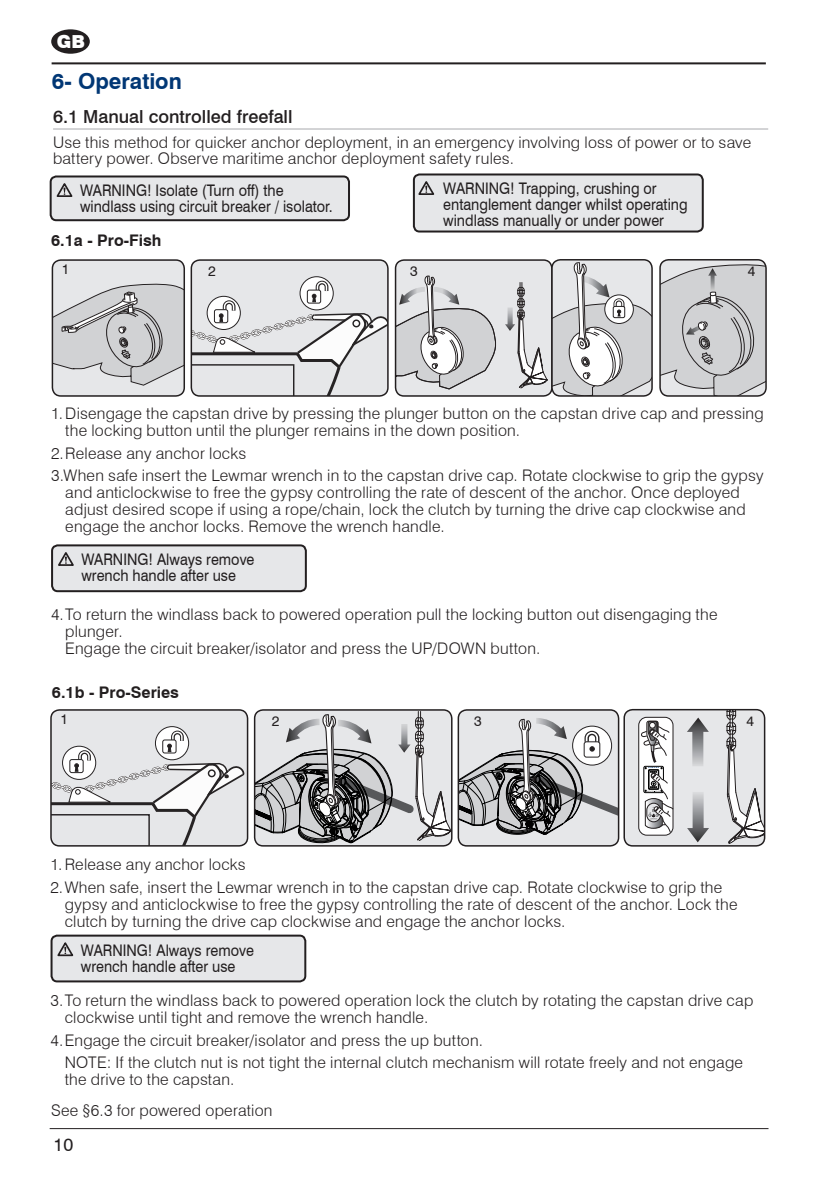
<style>
.page{position:relative;width:840px;height:1191px;background:#fff}
.page>*{position:absolute;margin:0;border:0;box-sizing:border-box;transform-origin:0 0}
.t1{font:700 22px "Swiss 721 BT";color:#013775}
.Section_Sub_Header_G{font:500 18px "Swiss 721 BT";color:#231f20}
.t2{font:18px "Swiss 721 BT";color:#231f20}
.t3{font:900 18px "Swiss 721 BT";color:#fff}
.Body_Text_Bullits{font:300 16px/17px "Swiss 721 BT";letter-spacing:.015em;color:#231f20}
.Warning_text{font:16px/16.4px "Swiss 721 BT";color:#231f20;scale:.9 1}
.Body_Text_Bold{font:300 16px/16px "Swiss 721 BT";letter-spacing:.015em;color:#231f20}
.t4{font:700 16px "Swiss 721 BT";color:#231f20}
.Box_No{font:14px "Swiss 721 BT";color:#231f20}
</style>
<div class="page">
<hr style="left:52px;top:62px;width:713px;height:2px;background:#231f20">
<hr style="left:50px;top:1128px;width:718px;height:1px;background:#231f20">
<div style="left:51px;top:29px;width:39px;height:25px;background:#231f20;border-radius:50%"></div>
<div style="left:413px;top:174px;width:289px;height:57px;background:#e6e7e9;border-radius:6px"></div>
<div style="left:412px;top:173px;width:291px;height:59px;border:2px solid #231f20;border-radius:6px"></div>
<div style="left:52px;top:545px;width:254px;height:46px;background:#e6e7e9;border-radius:6px"></div>
<div style="left:51px;top:544px;width:256px;height:48px;border:2px solid #231f20;border-radius:6px"></div>
<svg style="left:662px;top:260px;width:103px;height:136px;background:#c6c7c9"></svg>
<div style="left:659px;top:259px;width:107px;height:138px;border:2px solid #231f20;border-radius:9px"></div>
<svg style="left:52px;top:260px;width:132px;height:136px;background:#cecfd0"></svg>
<div style="left:52px;top:259px;width:133px;height:138px;border:2px solid #231f20;border-radius:9px"></div>
<hr style="left:53px;top:128px;width:714px;height:1px;background:#a8a9ad">
<div style="left:51px;top:935px;width:254px;height:46px;background:#e6e7e9;border-radius:6px"></div>
<div style="left:50px;top:934px;width:256px;height:48px;border:2px solid #231f20;border-radius:6px"></div>
<div style="left:624px;top:709px;width:140px;height:137px;background:#e6e7e9"></div>
<div style="left:638px;top:717px;width:35px;height:118px;border:1px solid #231f20;border-radius:8px"></div>
<svg style="left:726px;top:709px;width:40px;height:137px"></svg>
<svg style="left:687px;top:792px;width:21px;height:50px"></svg>
<svg style="left:687px;top:717px;width:21px;height:49px"></svg>
<svg style="left:640px;top:720px;width:33px;height:113px;background:#c4c3c4"></svg>
<div style="left:623px;top:709px;width:142px;height:137px;border:2px solid #231f20;border-radius:9px"></div>
<svg style="left:51px;top:710px;width:196px;height:136px;background:#dadbdc"></svg>
<div style="left:50px;top:709px;width:198px;height:137px;border:2px solid #231f20;border-radius:9px"></div>
<svg style="left:254px;top:710px;width:197px;height:136px;background:#b0b0b2"></svg>
<div style="left:254px;top:709px;width:198px;height:137px;border:2px solid #231f20;border-radius:9px"></div>
<svg style="left:460px;top:710px;width:158px;height:136px;background:#b6b6b8"></svg>
<div style="left:457px;top:709px;width:162px;height:137px;border:2px solid #231f20;border-radius:9px"></div>
<svg style="left:193px;top:260px;width:194px;height:136px;background:#d9dadc"></svg>
<div style="left:190px;top:259px;width:198px;height:138px;border:2px solid #231f20;border-radius:9px"></div>
<svg style="left:395px;top:260px;width:256px;height:136px;background:#d0d1d3"></svg>
<div style="left:551px;top:259px;width:101px;height:138px;border:2px solid #231f20;border-radius:9px"></div>
<div style="left:51px;top:176px;width:298px;height:44px;background:#e6e7e9;border-radius:6px"></div>
<div style="left:50px;top:175px;width:300px;height:46px;border:2px solid #231f20;border-radius:6px"></div>
<svg style="left:418px;top:181px;width:17px;height:14px"></svg>
<svg style="left:56px;top:183px;width:17px;height:14px"></svg>
<svg style="left:57px;top:942px;width:17px;height:15px"></svg>
<svg style="left:58px;top:552px;width:16px;height:14px"></svg>
<p class="t3" style="left:57px;top:30px;width:30px">GB</p>
<p class="t1" style="left:52px;top:68px;width:131px">6- Operation</p>
<p class="Section_Sub_Header_G" style="left:53px;top:106px;width:241px">6.1 Manual controlled freefall</p>
<p class="Body_Text_Bold" style="left:53px;top:134px;width:699px">Use this method for quicker anchor deployment, in an emergency involving loss of power or to save battery power. Observe maritime anchor deployment safety rules.</p>
<p class="Warning_text" style="left:80px;top:182px;width:282px">WARNING! Isolate (Turn off) the windlass using circuit breaker / isolator.</p>
<p class="t4" style="left:51px;top:231px;width:112px">6.1a - Pro-Fish</p>
<p class="Warning_text" style="left:443px;top:180px;width:273px">WARNING! Trapping, crushing or entanglement danger whiIst operating windlass manually or under power</p>
<p class="Box_No" style="left:62px;top:261px;width:9px">1</p>
<p class="Box_No" style="left:410px;top:263px;width:9px">3</p>
<p class="Box_No" style="left:747px;top:263px;width:9px">4</p>
<p class="Box_No" style="left:208px;top:263px;width:9px">2</p>
<p class="Body_Text_Bullits" style="left:65px;top:405px;width:699px;text-indent:-14px">1.Disengage the capstan drive by pressing the plunger button on the capstan drive cap and pressing the locking button until the plunger remains in the down position.</p>
<p class="Body_Text_Bullits" style="left:51px;top:444px;width:196px">2.Release any anchor locks</p>
<p class="Body_Text_Bullits" style="left:65px;top:467px;width:699px;text-indent:-14px">3.When safe insert the Lewmar wrench in to the capstan drive cap. Rotate clockwise to grip the gypsy and anticlockwise to free the gypsy controlling the rate of descent of the anchor. Once deployed adjust desired scope if using a rope/chain, lock the clutch by turning the drive cap clockwise and engage the anchor locks. Remove the wrench handle.</p>
<p class="Warning_text" style="left:81px;top:550px;width:194px">WARNING! Always remove wrench handle after use</p>
<p class="Body_Text_Bullits" style="left:65px;top:606px;width:653px;text-indent:-14px">4.To return the windlass back to powered operation pull the locking button out disengaging the plunger.<br>Engage the circuit breaker/isolator and press the UP/DOWN button.</p>
<p class="t4" style="left:52px;top:682px;width:128px">6.1b - Pro-Series</p>
<p class="Box_No" style="left:60px;top:710px;width:9px">1</p>
<p class="Box_No" style="left:272px;top:713px;width:9px">2</p>
<p class="Box_No" style="left:473px;top:713px;width:9px">3</p>
<p class="Box_No" style="left:746px;top:713px;width:9px">4</p>
<p class="Body_Text_Bullits" style="left:50px;top:855px;width:196px">1.Release any anchor locks</p>
<p class="Body_Text_Bullits" style="left:65px;top:878px;width:674px;text-indent:-14px">2.When safe, insert the Lewmar wrench in to the capstan drive cap. Rotate clockwise to grip the gypsy and anticlockwise to free the gypsy controlling the rate of descent of the anchor. Lock the clutch by turning the drive cap clockwise and engage the anchor locks.</p>
<p class="Warning_text" style="left:81px;top:941px;width:194px">WARNING! Always remove wrench handle after use</p>
<p class="Body_Text_Bullits" style="left:65px;top:991px;width:689px;text-indent:-14px">3.To return the windlass back to powered operation lock the clutch by rotating the capstan drive cap clockwise until tight and remove the wrench handle.</p>
<p class="Body_Text_Bullits" style="left:50px;top:1031px;width:434px">4.Engage the circuit breaker/isolator and press the up button.</p>
<p class="Body_Text_Bullits" style="left:65px;top:1054px;width:679px">NOTE: If the clutch nut is not tight the internal clutch mechanism will rotate freely and not engage the drive to the capstan.</p>
<p class="Body_Text_Bullits" style="left:51px;top:1101px;width:223px">See §6.3 for powered operation</p>
<p class="t2" style="left:54px;top:1133px;width:21px">10</p>
</div>
